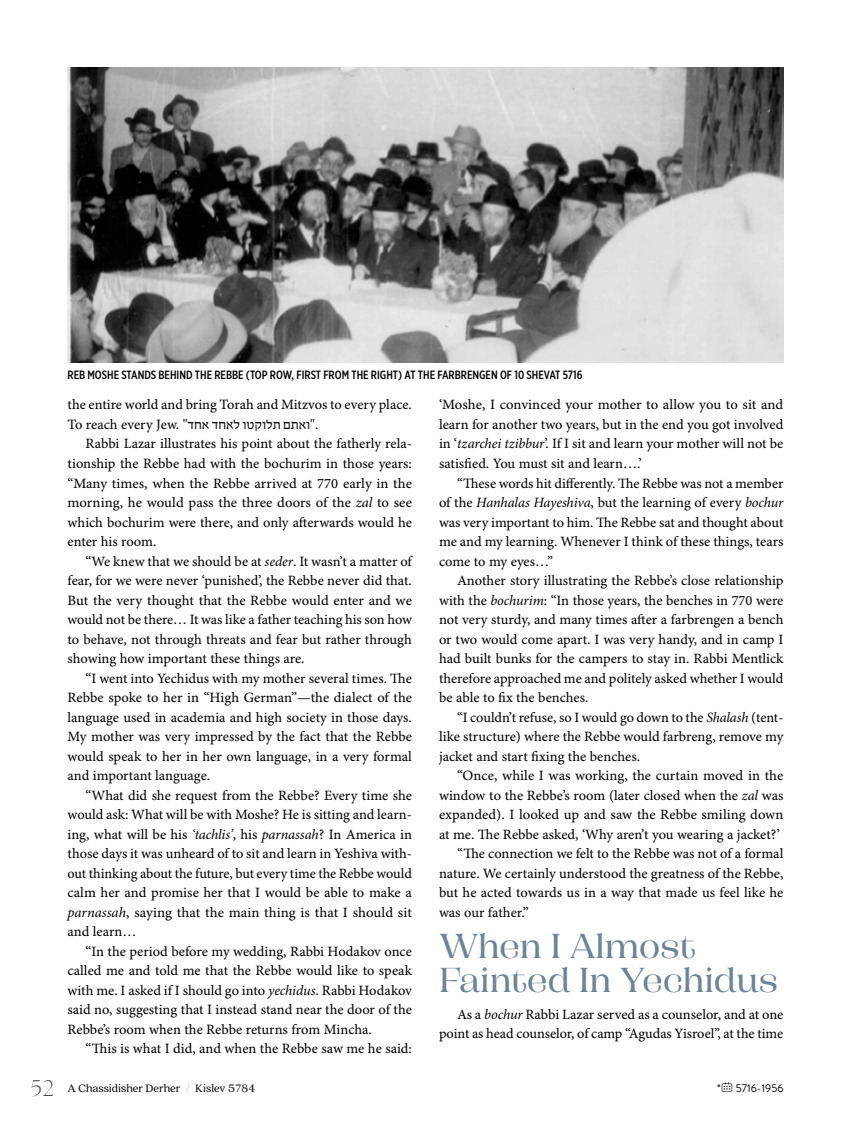
<style>
.page{position:relative;width:851px;height:1121px;background:#fff}
.page>*{position:absolute;margin:0;border:0;box-sizing:border-box;transform-origin:0 0}
.t1{font:34.5px/34.5px "Campaign Serif";letter-spacing:-.015em;color:#6b8496}
.t2{font:14.25px/19.5px "Minion Pro Capt";letter-spacing:-.005em;color:#000;text-align:justify}
.t3{font:500 12px "Gotham X Narrow";color:#000}
.t4{font:12px "Quincy CF";color:#000}
.t5{font:11.25px "Brandon Grotesque";color:#000}
.s1{font-family:"Fb Shefa Pro";font-size:14.7px}
.s2{font-family:"Minion Pro";font-style:italic}
.s3{font-family:"Silk Serif";font-weight:200;font-size:22.5px;color:#414042}
.s4{font-family:"Silk Serif";font-weight:300;color:#414042}
.s5{font-family:"Panton Icons C";font-weight:700}
</style>
<div class="page">
<img style="left:68px;top:68px;width:715px;height:295px">
<p class="t3" style="left:68px;top:367px;width:516px">REB MOSHE STANDS BEHIND THE REBBE (TOP ROW, FIRST FROM THE RIGHT) AT THE FARBRENGEN OF 10 SHEVAT 5716</p>
<p class="t2" style="left:68px;top:396px;width:346px">the entire world and bring Torah and Mitzvos to every place.<br>T o r e a c h e v e r y J e w . " <span class="s1">ו אתםתל ו קט ולאחדאחד</span> " .</p>
<p class="t2" style="left:68px;top:435px;width:346px;text-indent:18px">Rabbi Lazar illustrates his point about the fatherly rela&shy;tionship the Rebbe had with the bochurim in those years: “Many times, when the Rebbe arrived at 770 early in the morning, he would pass the three doors of the <span class="s2">zal</span> to see which bochurim were there, and only afterwards would he enter his room.</p>
<p class="t2" style="left:67px;top:552px;width:346px;text-indent:18px">“We knew that we should be at <span class="s2">seder</span>. It wasn’t a matter of fear, for we were never ‘punished’, the Rebbe never did that.<br>But the very thought that the Rebbe would enter and we would not be there… It was like a father teaching his son how to behave, not through threats and fear but rather through showing how important these things are.</p>
<p class="t2" style="left:68px;top:669px;width:346px;text-indent:18px">“I went into Yechidus with my mother several times. The Rebbe spoke to her in “High German”—the dialect of the language used in academia and high society in those days.<br>My mother was very impressed by the fact that the Rebbe would speak to her in her own language, in a very formal and important language.</p>
<p class="t2" style="left:68px;top:786px;width:346px;text-indent:18px">“What did she request from the Rebbe? Every time she would ask: What will be with Moshe? He is sitting and learn&shy;ing, what will be his <span class="s2">‘tachlis’</span>, his <span class="s2">parnassah</span>? In America in those days it was unheard of to sit and learn in Yeshiva with&shy;out thinking about the future, but every time the Rebbe would calm her and promise her that I would be able to make a <span class="s2">parnassah</span>, saying that the main thing is that I should sit and learn…</p>
<p class="t2" style="left:68px;top:942px;width:346px;text-indent:18px">“In the period before my wedding, Rabbi Hodakov once called me and told me that the Rebbe would like to speak with me. I asked if I should go into <span class="s2">yechidus</span>. Rabbi Hodakov said no, suggesting that I instead stand near the door of the Rebbe’s room when the Rebbe returns from Mincha.</p>
<p class="t2" style="left:85px;top:1039px;width:328px">“This is what I did, and when the Rebbe saw me he said:</p>
<p class="t2" style="left:439px;top:396px;width:346px">‘Moshe, I convinced your mother to allow you to sit and learn for another two years, but in the end you got involved in ‘<span class="s2">tzarchei tzibbur</span>’. If I sit and learn your mother will not be satisfied. You must sit and learn….’</p>
<p class="t2" style="left:439px;top:474px;width:346px;text-indent:18px">“These words hit differently. The Rebbe was not a member of the <span class="s2">Hanhalas Hayeshiva</span>, but the learning of every <span class="s2">bochur </span>was very important to him. The Rebbe sat and thought about me and my learning. Whenever I think of these things, tears come to my eyes…”</p>
<p class="t2" style="left:439px;top:571px;width:346px;text-indent:18px">Another story illustrating the Rebbe’s close relationship with the <span class="s2">bochurim</span>: “In those years, the benches in 770 were not very sturdy, and many times after a farbrengen a bench or two would come apart. I was very handy, and in camp I had built bunks for the campers to stay in. Rabbi Mentlick therefore approached me and politely asked whether I would be able to fix the benches.</p>
<p class="t2" style="left:439px;top:708px;width:346px;text-indent:18px">“I couldn’t refuse, so I would go down to the <span class="s2">Shalash</span> (tent&shy;like structure) where the Rebbe would farbreng, remove my jacket and start fixing the benches.</p>
<p class="t2" style="left:457px;top:766px;width:328px">“Once, while I was working, the curtain moved in the</p>
<p class="t2" style="left:439px;top:786px;width:346px">window to the Rebbe’s room (later closed when the <span class="s2">zal</span> was</p>
<p class="t2" style="left:439px;top:805px;width:346px">expanded). I looked up and saw the Rebbe smiling down</p>
<p class="t2" style="left:439px;top:825px;width:342px">at me. The Rebbe asked, ‘Why aren’t you wearing a jacket?’</p>
<p class="t2" style="left:457px;top:844px;width:328px">“The connection we felt to the Rebbe was not of a formal</p>
<p class="t2" style="left:439px;top:864px;width:346px">nature. We certainly understood the greatness of the Rebbe,</p>
<p class="t2" style="left:439px;top:883px;width:346px">but he acted towards us in a way that made us feel like he</p>
<p class="t2" style="left:439px;top:903px;width:91px">was our father.”</p>
<h1 class="t1" style="left:439px;top:926px;width:340px">When I Almost<br>Fainted In Yechidus</h1>
<p class="t2" style="left:439px;top:1005px;width:346px;text-align:right">As a <span class="s2">bochur</span> Rabbi Lazar served as a counselor, and at one point as head counselor, of camp “Agudas Yisroel”, at the time</p>
<p class="t4" style="left:31px;top:1081px;width:226px"><span class="s3">52</span> A Chassidisher Derher <span class="s4">/</span> Kislev 5784</p>
<p class="t5" style="left:717px;top:1079px;width:68px">*<span class="s5">z</span> 5716-1956</p>
</div>
